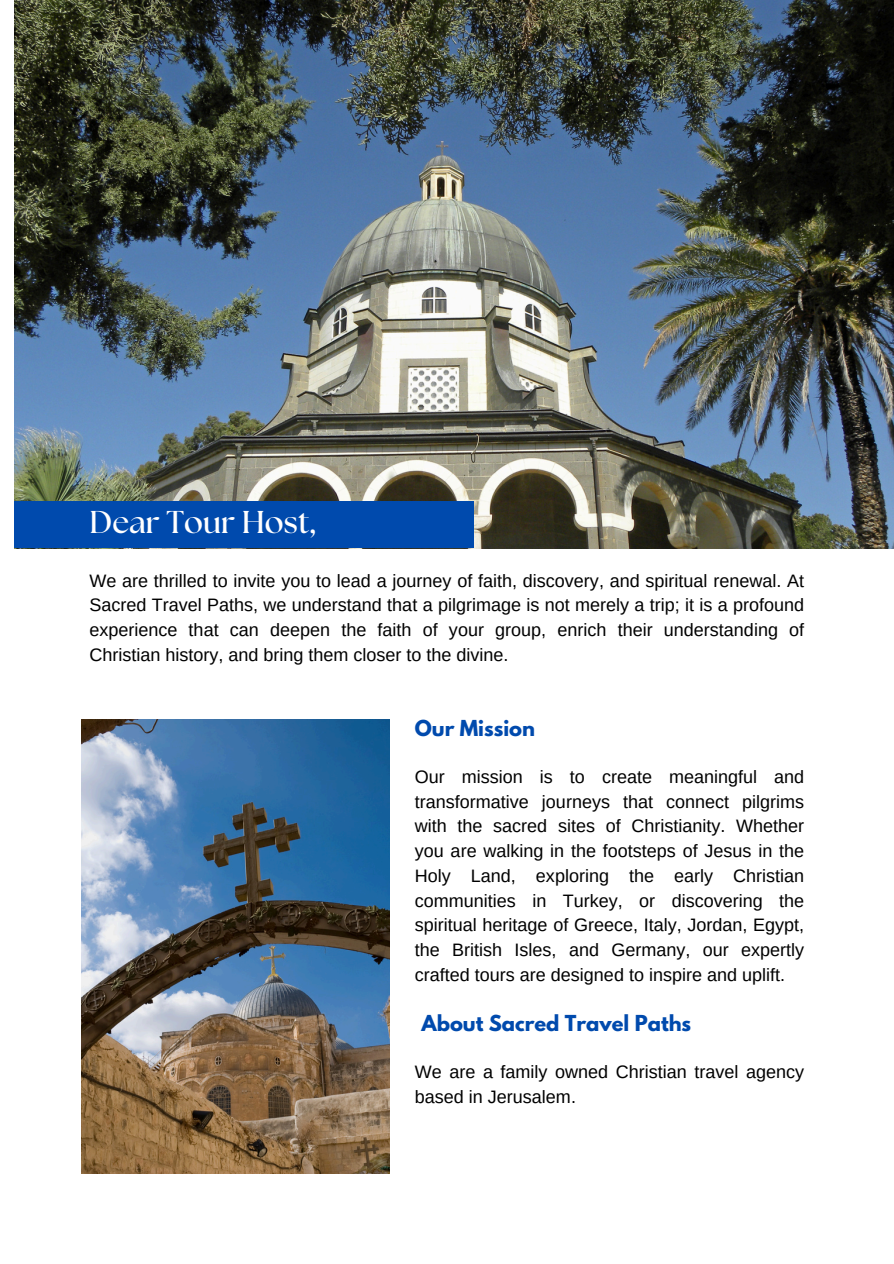
<style>
.page{position:relative;width:894px;height:1264px;background:#fff}
.page>*{position:absolute;margin:0;border:0;box-sizing:border-box;transform-origin:0 0}
.t1{font:700 31.5px "The Seasons";color:#fff}
.t2{font:700 19.5px "League Spartan";color:#004aad}
.t3{font:18px/24.8px "Arimo";color:#000;text-align:justify}
</style>
<div class="page">
<img style="left:14px;top:0;width:879px;height:548px">
<div style="left:14px;top:501px;width:459px;height:47px;background:#004aad"></div>
<img style="left:81px;top:720px;width:308px;height:453px">
<p class="t1" style="left:89px;top:508px;width:229px">Dear Tour Host,</p>
<p class="t3" style="left:89px;top:568px;width:716px">We are thrilled to invite you to lead a journey of faith, discovery, and spiritual renewal. At Sacred Travel Paths, we understand that a pilgrimage is not merely a trip; it is a profound experience that can deepen the faith of your group, enrich their understanding of Christian history, and bring them closer to the divine.</p>
<p class="t2" style="left:415px;top:718px;width:122px">Our Mission</p>
<h2 class="t3" style="left:415px;top:764px;width:391px">Our mission is to create meaningful and transformative journeys that connect pilgrims with the sacred sites of Christianity. Whether you are walking in the footsteps of Jesus in the Holy Land, exploring the early Christian communities in Turkey, or discovering the spiritual heritage of Greece, Italy, Jordan, Egypt, the British Isles, and Germany, our expertly crafted tours are designed to inspire and uplift.</h2>
<p class="t2" style="left:421px;top:1013px;width:271px">About Sacred Travel Paths</p>
<h2 class="t3" style="left:415px;top:1059px;width:391px">We are a family owned Christian travel agency based in Jerusalem.</h2>
</div>
